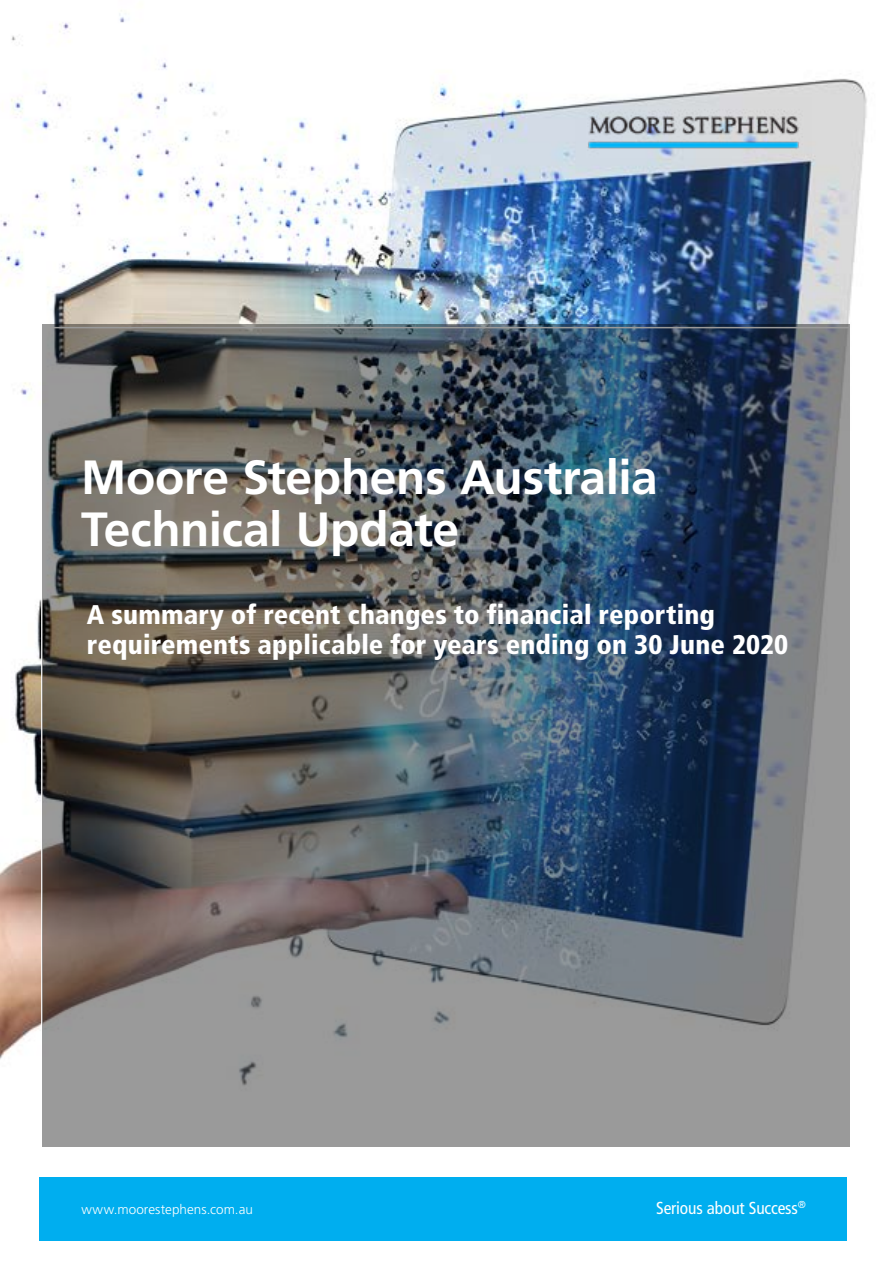
<style>
.page{position:relative;width:893px;height:1263px;background:#fff}
.page>*{position:absolute;margin:0;border:0;box-sizing:border-box;transform-origin:0 0}
.t1{font:700 48px/52.5px "Frutiger LT Std";letter-spacing:-.01em;color:#fff}
.t2{font:900 condensed 27px/30px "Frutiger LT Std";letter-spacing:.005em;color:#fff}
.t3{font:condensed 17.4px "Frutiger LT Std";letter-spacing:-.01em;color:#fff}
.t4{font:300 13.5px "Frutiger LT Std";letter-spacing:.005em;color:#fff}
</style>
<div class="page">
<img style="left:1px;top:10px;width:866px;height:1048px">
<img style="left:576px;top:98px;width:235px;height:70px">
<img style="left:42px;top:324px;width:807px;height:822px">
<div style="left:39px;top:1177px;width:808px;height:64px;background:#00aeef"></div>
<h1 class="t1" style="left:81px;top:451px;width:578px">Moore Stephens Australia<br>Technical Update</h1>
<p class="t2" style="left:87px;top:599px;width:703px">A summary of recent changes to financial reporting requirements applicable for years ending on 30 June 2020</p>
<p class="t4" style="left:82px;top:1201px;width:173px">www.moorestephens.com.au</p>
<p class="t3" style="left:656px;top:1198px;width:151px">Serious about Success<sup>®</sup></p>
</div>
